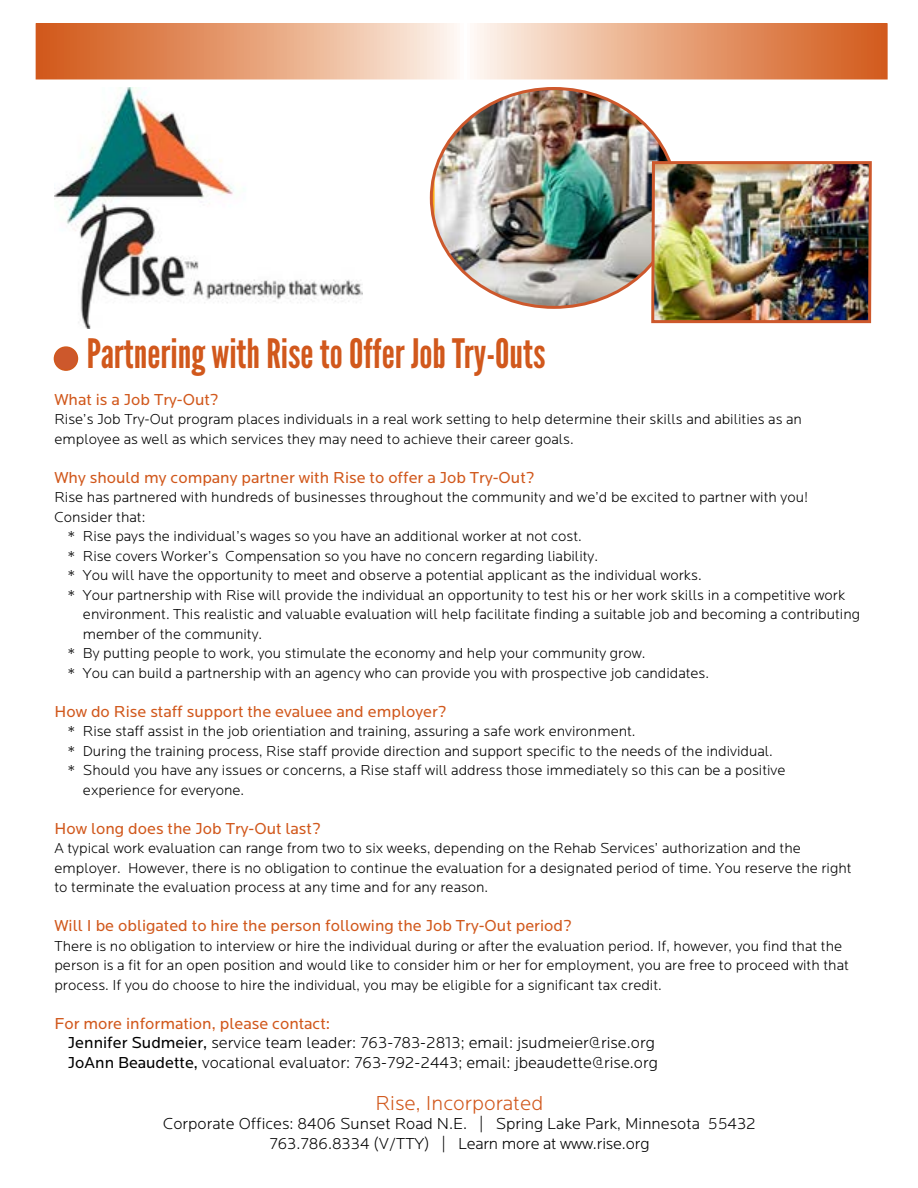
<style>
.page{position:relative;width:918px;height:1188px;background:#fff}
.page>*{position:absolute;margin:0;border:0;box-sizing:border-box;transform-origin:0 0}
.t1{font:40.5px "League Gothic";color:#d1581c}
.t2{font:300 21px "Locator";color:#d1581c}
.t3{font:300 16.5px/19.5px "Locator";color:#000}
.t4{font:16.5px "Locator";color:#d1581c}
.t5{font:300 15px/19.5px "Locator";color:#000}
.s1{font-weight:400;color:#d1581c}
.s2{font-weight:400}
</style>
<div class="page">
<svg style="left:39px;top:26px;width:846px;height:51px;background:#e7a57f"></svg>
<div style="left:36px;top:23px;width:852px;height:57px;border:2px solid #fff"></div>
<img style="left:55px;top:88px;width:308px;height:241px">
<img style="left:435px;top:88px;width:236px;height:219px">
<img style="left:650px;top:160px;width:222px;height:164px">
<div style="left:54px;top:347px;width:23px;height:23px;background:#cd582c;border-radius:50%"></div>
<div style="left:54px;top:346px;width:24px;height:25px;border:2px solid #d1581c;border-radius:50%"></div>
<h1 class="t1" style="left:87px;top:329px;width:460px">Partnering with Rise to Offer Job Try-Outs</h1>
<p class="t4" style="left:54px;top:390px;width:166px">What is a Job Try-Out?</p>
<p class="t5" style="left:54px;top:410px;width:749px">Rise’s Job Try-Out program places individuals in a real work setting to help determine their skills and abilities as an employee as well as which services they may need to achieve their career goals.</p>
<p class="t4" style="left:54px;top:468px;width:482px">Why should my company partner with Rise to offer a Job Try-Out?</p>
<p class="t5" style="left:54px;top:488px;width:755px">Rise has partnered with hundreds of businesses throughout the community and we’d be excited to partner with you!</p>
<p class="t5" style="left:54px;top:507px;width:93px">Consider that:</p>
<p class="t5" style="left:68px;top:527px;width:515px">* Rise pays the individual’s wages so you have an additional worker at not cost.</p>
<p class="t5" style="left:68px;top:546px;width:532px">* Rise covers Worker’s Compensation so you have no concern regarding liability.</p>
<p class="t5" style="left:68px;top:566px;width:635px">* You will have the opportunity to meet and observe a potential applicant as the individual works.</p>
<p class="t5" style="left:68px;top:585px;width:779px">* Your partnership with Rise will provide the individual an opportunity to test his or her work skills in a competitive work</p>
<p class="t5" style="left:83px;top:605px;width:779px">environment. This realistic and valuable evaluation will help facilitate finding a suitable job and becoming a contributing</p>
<p class="t5" style="left:83px;top:624px;width:181px">member of the community.</p>
<p class="t5" style="left:68px;top:644px;width:579px">* By putting people to work, you stimulate the economy and help your community grow.</p>
<p class="t5" style="left:68px;top:663px;width:643px">* You can build a partnership with an agency who can provide you with prospective job candidates.</p>
<p class="t4" style="left:54px;top:702px;width:394px">How do Rise staff support the evaluee and employer?</p>
<p class="t5" style="left:68px;top:722px;width:569px">* Rise staff assist in the job orientiation and training, assuring a safe work environment.</p>
<p class="t5" style="left:68px;top:741px;width:706px">* During the training process, Rise staff provide direction and support specific to the needs of the individual.</p>
<p class="t5" style="left:68px;top:761px;width:719px">* Should you have any issues or concerns, a Rise staff will address those immediately so this can be a positive</p>
<p class="t5" style="left:83px;top:780px;width:163px">experience for everyone.</p>
<p class="t4" style="left:54px;top:819px;width:268px">How long does the Job Try-Out last?</p>
<p class="t5" style="left:54px;top:839px;width:799px">A typical work evaluation can range from two to six weeks, depending on the Rehab Services’ authorization and the employer. However, there is no obligation to continue the evaluation for a designated period of time. You reserve the right to terminate the evaluation process at any time and for any reason.</p>
<p class="t4" style="left:54px;top:917px;width:519px">Will I be obligated to hire the person following the Job Try-Out period?</p>
<p class="t5" style="left:54px;top:936px;width:796px">There is no obligation to interview or hire the individual during or after the evaluation period. If, however, you find that the person is a fit for an open position and would like to consider him or her for employment, you are free to proceed with that process. If you do choose to hire the individual, you may be eligible for a significant tax credit.</p>
<p class="t3" style="left:68px;top:1014px;width:592px;text-indent:-13px"><span class="s1">For more information, please contact:<br></span><span class="s2">Jennifer Sudmeier,</span> service team leader: 763-783-2813; email: jsudmeier@rise.org<br><span class="s2">JoAnn Beaudette,</span> vocational evaluator: 763-792-2443; email: jbeaudette@rise.org</p>
<h2 class="t2" style="left:376px;top:1092px;width:169px">Rise, Incorporated</h2>
<p class="t3" style="left:163px;top:1115px;width:594px;text-align:center">Corporate Offices: 8406 Sunset Road N.E. | Spring Lake Park, Minnesota 55432<br>763.786.8334 (V/TTY) | Learn more at www.rise.org</p>
</div>
